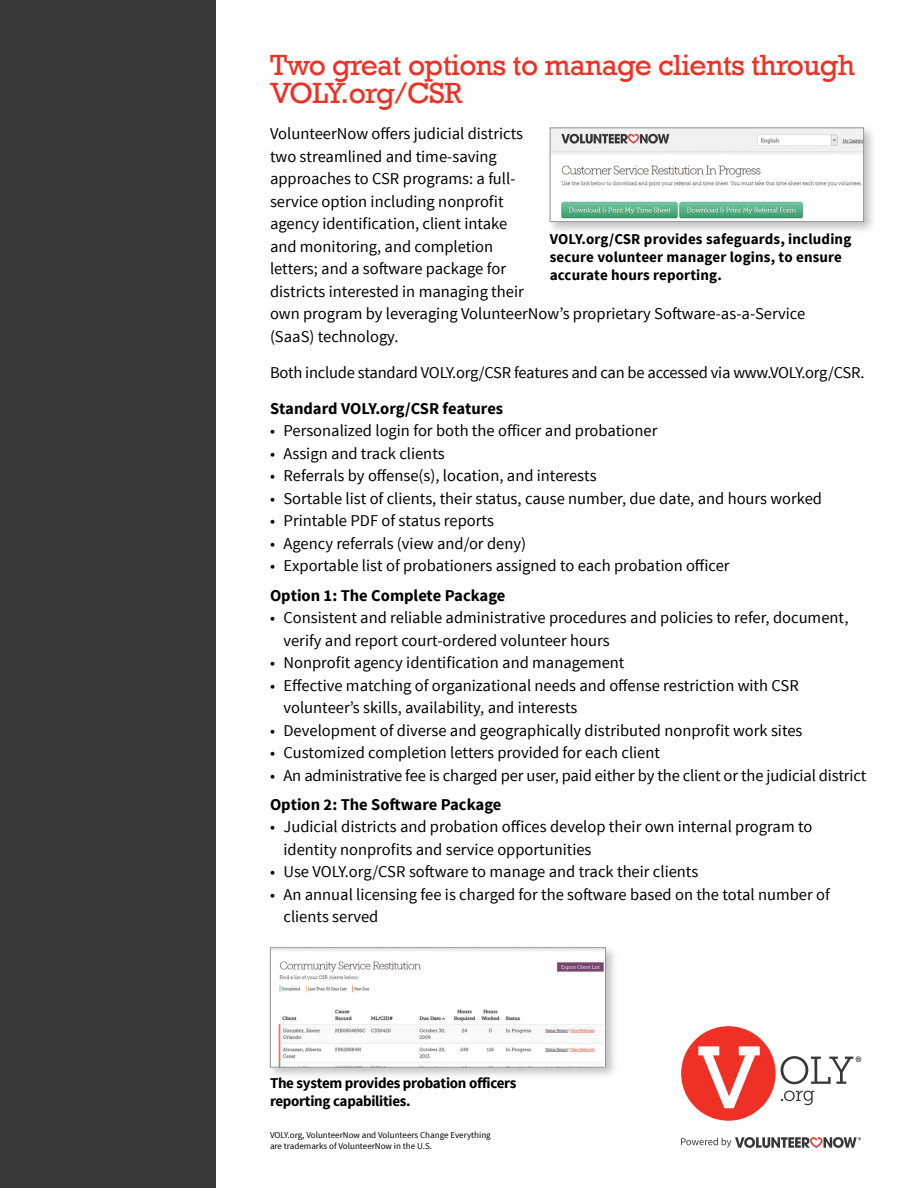
<style>
.page{position:relative;width:918px;height:1188px;background:#fff}
.page>*{position:absolute;margin:0;border:0;box-sizing:border-box;transform-origin:0 0}
.t1{font:30px/28.5px "Rockwell";letter-spacing:-.02em;color:#ee3124}
.t2{font:16.5px/22.5px "Source Sans Pro";color:#000}
.t3{font:700 16.5px "Source Sans Pro";color:#000}
.t4{font:700 15px/18px "Source Sans Pro";color:#000}
.t5{font:700 15px/18px "Source Sans Pro";letter-spacing:-.02em;color:#000}
.t6{font:9px/10.5px "Source Sans Pro";color:#000}
</style>
<div class="page">
<div style="left:681px;top:1026px;width:95px;height:95px;background:#ee3124;border-radius:50%"></div>
<svg style="left:698px;top:1046px;width:62px;height:62px"></svg>
<svg style="left:781px;top:1091px;width:33px;height:14px"></svg>
<svg style="left:781px;top:1056px;width:80px;height:28px"></svg>
<svg style="left:681px;top:1137px;width:180px;height:11px"></svg>
<div style="left:266px;top:943px;width:353px;height:138px;background:#000;opacity:.25"></div>
<img style="left:272px;top:949px;width:332px;height:117px">
<div style="left:270px;top:947px;width:336px;height:121px;border:1px solid #939598"></div>
<div style="left:546px;top:124px;width:331px;height:111px;background:#000;opacity:.25"></div>
<img style="left:552px;top:129px;width:310px;height:91px">
<div style="left:550px;top:127px;width:314px;height:95px;border:1px solid #939598"></div>
<div style="left:0;top:0;width:216px;height:1188px;background:#393838"></div>
<h1 class="t1" style="left:270px;top:51px;width:587px">Two great options to manage clients through<br>VOLY.org/CSR</h1>
<p class="t2" style="left:270px;top:123px;width:537px">VolunteerNow offers judicial districts<br>two streamlined and time-saving<br>approaches to CSR programs: a full-<br>service option including nonprofit<br>agency identification, client intake<br>and monitoring, and completion<br>letters; and a software package for<br>districts interested in managing their<br>own program by leveraging VolunteerNow’s proprietary Software-as-a-Service (SaaS) technology.</p>
<p class="t2" style="left:270px;top:361px;width:596px">Both include standard VOLY.org/CSR features and can be accessed via www.VOLY.org/CSR.</p>
<p class="t3" style="left:270px;top:398px;width:235px">Standard VOLY.org/CSR features</p>
<p class="t2" style="left:270px;top:420px;width:389px">• Personalized login for both the officer and probationer</p>
<p class="t2" style="left:270px;top:442px;width:176px">• Assign and track clients</p>
<p class="t2" style="left:270px;top:465px;width:328px">• Referrals by offense(s), location, and interests</p>
<p class="t2" style="left:270px;top:487px;width:554px">• Sortable list of clients, their status, cause number, due date, and hours worked</p>
<p class="t2" style="left:270px;top:510px;width:226px">• Printable PDF of status reports</p>
<p class="t2" style="left:270px;top:532px;width:258px">• Agency referrals (view and/or deny)</p>
<p class="t2" style="left:270px;top:555px;width:461px">• Exportable list of probationers assigned to each probation officer</p>
<p class="t3" style="left:270px;top:585px;width:237px">Option 1: The Complete Package</p>
<p class="t2" style="left:283px;top:607px;width:566px;text-indent:-13px">• Consistent and reliable administrative procedures and policies to refer, document, verify and report court-ordered volunteer hours</p>
<p class="t2" style="left:270px;top:652px;width:356px">• Nonprofit agency identification and management</p>
<p class="t2" style="left:283px;top:674px;width:517px;text-indent:-13px">• Effective matching of organizational needs and offense restriction with CSR volunteer’s skills, availability, and interests</p>
<p class="t2" style="left:270px;top:719px;width:534px">• Development of diverse and geographically distributed nonprofit work sites</p>
<p class="t2" style="left:270px;top:742px;width:392px">• Customized completion letters provided for each client</p>
<p class="t2" style="left:270px;top:764px;width:598px">• An administrative fee is charged per user, paid either by the client or the judicial district</p>
<p class="t3" style="left:270px;top:794px;width:233px">Option 2: The Software Package</p>
<p class="t2" style="left:283px;top:816px;width:530px;text-indent:-13px">• Judicial districts and probation offices develop their own internal program to identity nonprofits and service opportunities</p>
<p class="t2" style="left:270px;top:861px;width:430px">• Use VOLY.org/CSR software to manage and track their clients</p>
<p class="t2" style="left:283px;top:884px;width:548px;text-indent:-13px">• An annual licensing fee is charged for the software based on the total number of clients served</p>
<p class="t4" style="left:550px;top:231px;width:303px">VOLY.org/CSR provides safeguards, including secure volunteer manager logins, to ensure accurate hours reporting.</p>
<p class="t5" style="left:270px;top:1075px;width:248px">The system provides probation officers reporting capabilities.</p>
<p class="t6" style="left:270px;top:1130px;width:222px">VOLY.org, VolunteerNow and Volunteers Change Everything are trademarks of VolunteerNow in the U.S.</p>
</div>
